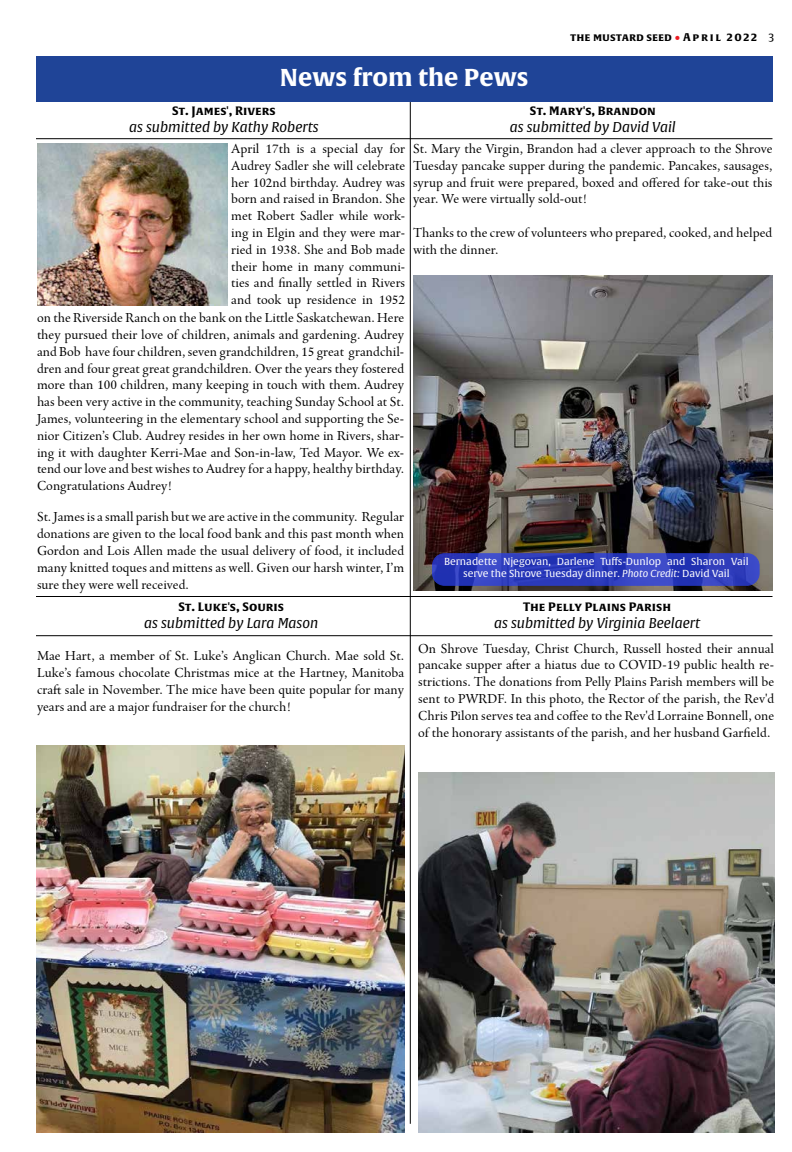
<style>
.page{position:relative;width:792px;height:1152px;background:#fff}
.page>*{position:absolute;margin:0;border:0;box-sizing:border-box;transform-origin:0 0}
.t1{font:700 24px "Alverata";color:#fff}
.t2{font:14px/16.8px "Agmena Pro";color:#000;text-align:justify}
.t3{font:italic 14px "Alverata";color:#000}
.t4{font:700 12px "Alverata";color:#000}
.t5{font:700 11px "Alverata";color:#000}
.t6{font:10px/12px "Alverata";color:#fff;text-align:center}
.s1{color:#ed1d24}
.s2{font-weight:400}
.s3{font-style:italic}
</style>
<div class="page">
<div style="left:36px;top:56px;width:736px;height:46px;background:#1f4497"></div>
<hr style="left:36px;top:138px;width:736px;height:1px;background:#000">
<hr style="left:410px;top:102px;width:1px;height:1022px;background:#000">
<hr style="left:36px;top:596px;width:736px;height:1px;background:#000">
<hr style="left:36px;top:635px;width:736px;height:1px;background:#000">
<img style="left:37px;top:143px;width:190px;height:163px">
<img style="left:413px;top:276px;width:359px;height:315px">
<svg style="left:432px;top:554px;width:327px;height:31px;background:#2d3cbc"></svg>
<div style="left:432px;top:553px;width:328px;height:33px;border:1px solid #293ee5;border-radius:12px"></div>
<img style="left:36px;top:745px;width:369px;height:387px">
<img style="left:418px;top:772px;width:356px;height:360px">
<h1 class="t1" style="left:280px;top:63px;width:250px">News from the Pews</h1>
<p class="t5" style="left:570px;top:30px;width:205px">the mustard seed <span class="s1">•</span> April 2022 <span class="s2">3</span></p>
<p class="t4" style="left:172px;top:103px;width:105px">St. James', Rivers</p>
<p class="t3" style="left:129px;top:119px;width:191px">as submitted by Kathy Roberts</p>
<p class="t2" style="left:231px;top:140px;width:176px">April 17th is a special day for Audrey Sadler she will celebrate her 102nd birthday. Audrey was born and raised in Brandon. She met Robert Sadler while work&shy;ing in Elgin and they were mar&shy;ried in 1938. She and Bob made their home in many communi&shy;ties and finally settled in Rivers and took up residence in 1952</p>
<p class="t2" style="left:37px;top:309px;width:369px">on the Riverside Ranch on the bank on the Little Saskatchewan. Here they pursued their love of children, animals and gardening. Audrey and Bob have four children, seven grandchildren, 15 great grandchil&shy;dren and four great great grandchildren. Over the years they fostered more than 100 children, many keeping in touch with them. Audrey has been very active in the community, teaching Sunday School at St.<br>James, volunteering in the elementary school and supporting the Se&shy;nior Citizen’s Club. Audrey resides in her own home in Rivers, shar&shy;ing it with daughter Kerri-Mae and Son-in-law, Ted Mayor. We ex&shy;tend our love and best wishes to Audrey for a happy, healthy birthday.<br>Congratulations Audrey!</p>
<p class="t2" style="left:37px;top:509px;width:369px">St. James is a small parish but we are active in the community. Regular donations are given to the local food bank and this past month when Gordon and Lois Allen made the usual delivery of food, it included many knitted toques and mittens as well. Given our harsh winter, I’m sure they were well received.</p>
<p class="t4" style="left:178px;top:600px;width:107px">St. Luke's, Souris</p>
<p class="t3" style="left:144px;top:615px;width:176px">as submitted by Lara Mason</p>
<p class="t2" style="left:37px;top:647px;width:369px">Mae Hart, a member of St. Luke’s Anglican Church. Mae sold St.<br>Luke’s famous chocolate Christmas mice at the Hartney, Manitoba craft sale in November. The mice have been quite popular for many years and are a major fundraiser for the church!</p>
<p class="t4" style="left:530px;top:103px;width:127px">St. Mary's, Brandon</p>
<p class="t3" style="left:510px;top:119px;width:167px">as submitted by David Vail</p>
<p class="t2" style="left:413px;top:140px;width:361px">St. Mary the Virgin, Brandon had a clever approach to the Shrove Tuesday pancake supper during the pandemic. Pancakes, sausages, syrup and fruit were prepared, boxed and offered for take-out this year. We were virtually sold-out!</p>
<p class="t2" style="left:413px;top:224px;width:361px">Thanks to the crew of volunteers who prepared, cooked, and helped with the dinner.</p>
<p class="t6" style="left:444px;top:556px;width:306px">Bernadette Njegovan, Darlene Tuffs-Dunlop and Sharon Vail serve the Shrove Tuesday dinner. <span class="s3">Photo Credit:</span> David Vail</p>
<p class="t4" style="left:523px;top:599px;width:149px">The Pelly Plains Parish</p>
<p class="t3" style="left:494px;top:614px;width:208px">as submitted by Virginia Beelaert</p>
<p class="t2" style="left:418px;top:640px;width:358px">On Shrove Tuesday, Christ Church, Russell hosted their annual pancake supper after a hiatus due to COVID-19 public health re&shy;strictions. The donations from Pelly Plains Parish members will be sent to PWRDF. In this photo, the Rector of the parish, the Rev'd Chris Pilon serves tea and coffee to the Rev'd Lorraine Bonnell, one of the honorary assistants of the parish, and her husband Garfield.</p>
</div>
